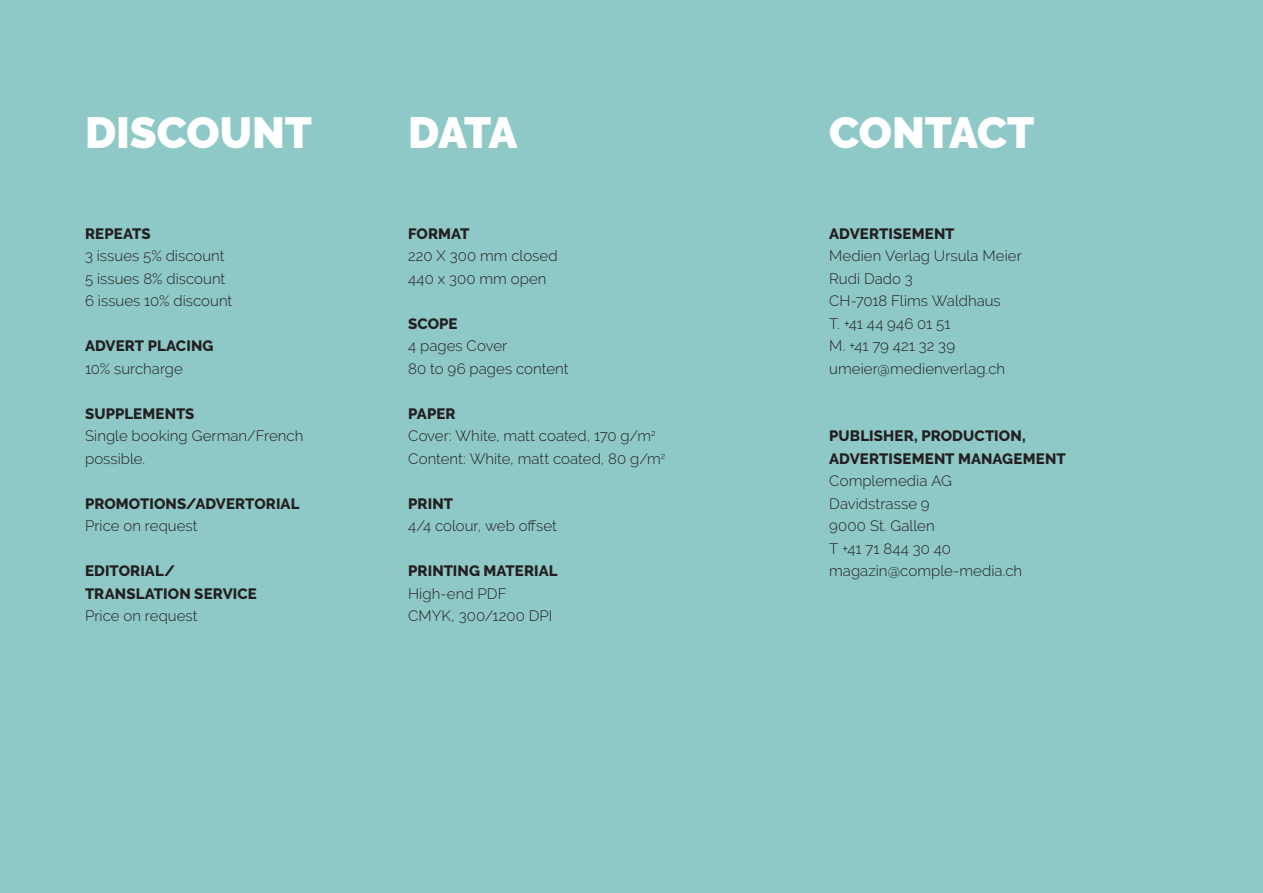
<style>
.page{position:relative;width:1263px;height:893px;background:#8ec9c7}
.page>*{position:absolute;margin:0;border:0;box-sizing:border-box;transform-origin:0 0}
.t1{font:900 43.5px "Raleway";color:#fff}
.t2{font:300 15px/22.5px "Raleway";letter-spacing:.005em;color:#231f20}
.t3{font:800 15px/22.5px "Raleway";letter-spacing:.005em;color:#231f20}
.s1{font-weight:800}
</style>
<div class="page">
<h1 class="t1" style="left:85px;top:107px;width:228px">DISCOUNT</h1>
<h1 class="t1" style="left:408px;top:107px;width:111px">DATA</h1>
<h1 class="t1" style="left:829px;top:107px;width:206px">CONTACT</h1>
<p class="t3" style="left:85px;top:222px;width:67px">REPEATS</p>
<p class="t2" style="left:85px;top:245px;width:149px">3 issues 5% discount<br>5 issues 8% discount<br>6 issues 10% discount</p>
<p class="t3" style="left:85px;top:335px;width:130px">ADVERT PLACING</p>
<p class="t2" style="left:85px;top:357px;width:99px">10% surcharge</p>
<p class="t3" style="left:85px;top:402px;width:111px">SUPPLEMENTS</p>
<p class="t2" style="left:85px;top:425px;width:220px">Single booking German/French possible.</p>
<p class="t3" style="left:85px;top:492px;width:216px">PROMOTIONS/ADVERTORIAL</p>
<p class="t2" style="left:85px;top:515px;width:114px">Price on request</p>
<p class="t3" style="left:85px;top:560px;width:173px">EDITORIAL/<br>TRANSLATION SERVICE</p>
<p class="t2" style="left:85px;top:605px;width:114px">Price on request</p>
<p class="t3" style="left:408px;top:222px;width:63px">FORMAT</p>
<p class="t2" style="left:408px;top:245px;width:151px">220 X 300 mm closed<br>440 x 300 mm open</p>
<p class="t3" style="left:408px;top:312px;width:51px">SCOPE</p>
<p class="t2" style="left:408px;top:335px;width:162px">4 pages Cover<br>80 to 96 pages content</p>
<p class="t2" style="left:408px;top:402px;width:259px"><span class="s1">PAPER<br></span>Cover: White, matt coated, 170 g/m<sup>2<br></sup>Content: White, matt coated, 80 g/m<sup>2</sup></p>
<p class="t3" style="left:408px;top:492px;width:46px">PRINT</p>
<p class="t2" style="left:408px;top:515px;width:150px">4/4 colour, web offset</p>
<p class="t3" style="left:408px;top:560px;width:151px">PRINTING MATERIAL</p>
<p class="t2" style="left:408px;top:582px;width:146px">High-end PDF<br>CMYK, 300/1200 DPI</p>
<p class="t3" style="left:829px;top:222px;width:127px">ADVERTISEMENT</p>
<p class="t2" style="left:829px;top:245px;width:194px">Medien Verlag Ursula Meier<br>Rudi Dado 3<br>CH-7018 Flims Waldhaus<br>T. +41 44 946 01 51<br>M. +41 79 421 32 39 umeier@medienverlag.ch</p>
<p class="t3" style="left:829px;top:425px;width:238px">PUBLISHER, PRODUCTION,<br>ADVERTISEMENT MANAGEMENT</p>
<p class="t2" style="left:829px;top:470px;width:195px">Complemedia AG<br>Davidstrasse 9<br>9000 St. Gallen<br>T +41 71 844 30 40 magazin@comple-media.ch</p>
</div>
